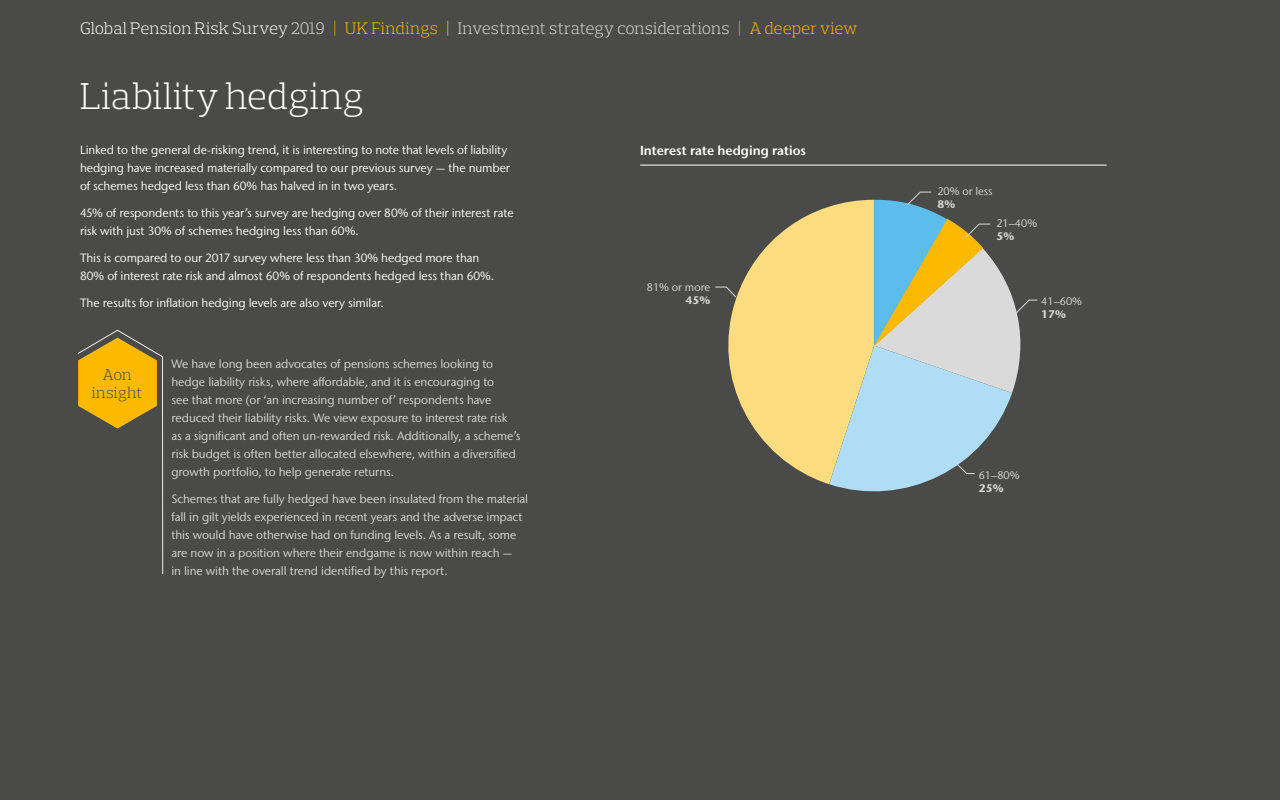
<style>
.page{position:relative;width:1280px;height:800px;background:#4a4a49}
.page>*{position:absolute;margin:0;border:0;box-sizing:border-box;transform-origin:0 0}
.t1{font:300 38px "Prelo Slab";letter-spacing:.005em;color:#fff}
.t2{font:300 17px "Prelo Slab";color:#dadada}
.t3{font:300 16px/18px "Prelo Slab";letter-spacing:.01em;color:#4a4a49;text-align:center}
.t4{font:600 13px "Stone Sans IIITC Std";color:#fff}
.t5{font:12px/18px "Stone Sans IIITC Std";letter-spacing:-.01em;color:#dadada}
.t6{font:12px/18px "Stone Sans IIITC Std";letter-spacing:-.01em;color:#fff}
.t7{font:11px "Stone Sans IIITC Pro";color:#dadada}
.t8{font:700 11px "Stone Sans IIITC Pro";color:#dadada}
.s1{color:#fff}
.s2{color:#fbba00}
</style>
<div class="page">
<svg style="left:77px;top:330px;width:86px;height:244px"></svg>
<hr style="left:640px;top:165px;width:467px;height:1px;background:#fff">
<svg style="left:711px;top:200px;width:118px;height:284px;fill:#fddc80"></svg>
<svg style="left:829px;top:192px;width:209px;height:313px"></svg>
<svg style="left:715px;top:287px;width:21px;height:11px"></svg>
<h2 class="t2" style="left:80px;top:18px;width:779px"><span class="s1">Global Pension Risk Survey</span> 2019 <span class="s2">| UK Findings</span> | Investment strategy considerations <span class="s2">| A deeper view</span></h2>
<h1 class="t1" style="left:80px;top:72px;width:285px">Liability hedging</h1>
<p class="t6" style="left:80px;top:141px;width:432px">Linked to the general de-risking trend, it is interesting to note that levels of liability hedging have increased materially compared to our previous survey — the number of schemes hedged less than 60% has halved in in two years.</p>
<p class="t6" style="left:80px;top:204px;width:435px">45% of respondents to this year’s survey are hedging over 80% of their interest rate risk with just 30% of schemes hedging less than 60%.</p>
<p class="t6" style="left:80px;top:249px;width:416px">This is compared to our 2017 survey where less than 30% hedged more than<br>80% of interest rate risk and almost 60% of respondents hedged less than 60%.</p>
<p class="t6" style="left:80px;top:294px;width:305px">The results for inflation hedging levels are also very similar.</p>
<h3 class="t3" style="left:92px;top:366px;width:52px">Aon insight</h3>
<p class="t5" style="left:171px;top:354px;width:351px">We have long been advocates of pensions schemes looking to hedge liability risks, where affordable, and it is encouraging to<br>see that more (or ‘an increasing number of’ respondents have reduced their liability risks. We view exposure to interest rate risk as a significant and often un-rewarded risk. Additionally, a scheme’s risk budget is often better allocated elsewhere, within a diversified growth portfolio, to help generate returns.</p>
<p class="t5" style="left:171px;top:489px;width:358px">Schemes that are fully hedged have been insulated from the material fall in gilt yields experienced in recent years and the adverse impact this would have otherwise had on funding levels. As a result, some are now in a position where their endgame is now within reach —<br>in line with the overall trend identified by this report.</p>
<p class="t4" style="left:640px;top:143px;width:167px">Interest rate hedging ratios</p>
<p class="t7" style="left:647px;top:280px;width:65px">81% or more</p>
<p class="t8" style="left:685px;top:293px;width:26px">45%</p>
<p class="t7" style="left:937px;top:185px;width:57px">20% or less</p>
<p class="t8" style="left:937px;top:197px;width:19px">8%</p>
<p class="t7" style="left:996px;top:217px;width:42px">21–40%</p>
<p class="t8" style="left:996px;top:229px;width:19px">5%</p>
<p class="t7" style="left:1041px;top:294px;width:42px">41–60%</p>
<p class="t8" style="left:1041px;top:307px;width:26px">17%</p>
<p class="t7" style="left:979px;top:468px;width:42px">61–80%</p>
<p class="t8" style="left:979px;top:481px;width:26px">25%</p>
</div>
